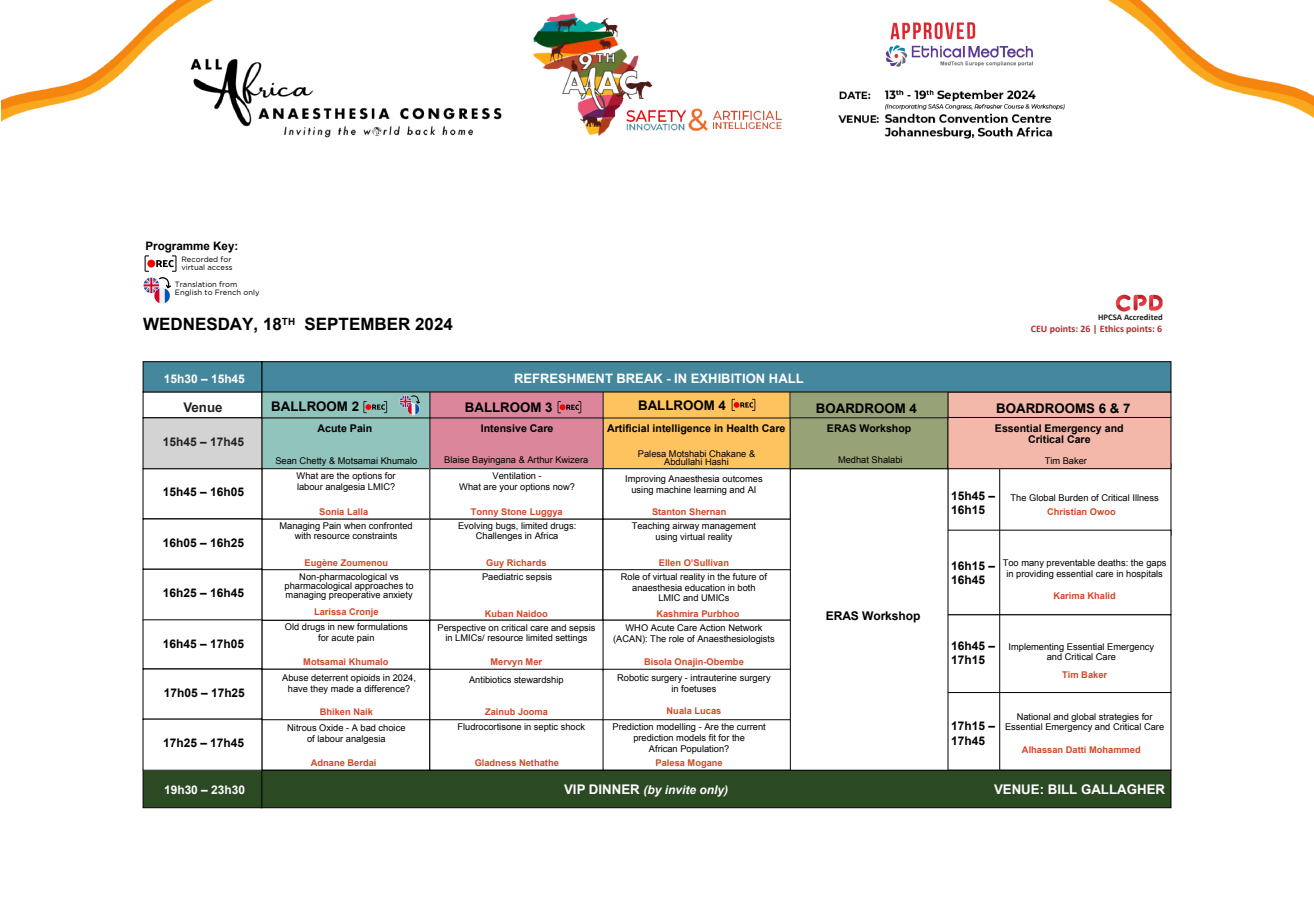
<style>
.page{position:relative;width:1314px;height:900px;background:#fff}
.page>*{position:absolute;margin:0;border:0;box-sizing:border-box;transform-origin:0 0}
.t1{font:700 17px "Arial";color:#000}
.t2{font:700 13.3px "Arial";color:#000}
.t3{font:700 13.3px "Arial";color:#fff}
.t4{font:700 13.3px "Arial";color:#231f20}
.t5{font:700 13px "Arial";color:#fff}
.t6{font:italic 700 12px "Arial";color:#fff}
.t7{font:700 12px "Arial";letter-spacing:-.005em;color:#000}
.t8{font:700 11.9px/14.3px "Arial";color:#000}
.t9{font:700 11.9px "Arial";color:#fff}
.t10{font:700 11.9px "Arial";color:#231f20}
.t11{font:700 11.6px "Arial";color:#000}
.t12{font:700 10.6px/10.6px "Arial";color:#000;text-align:center}
.t13{font:700 9.9px "Calibri";color:#b22c2f}
.t14{font:9.3px/10.6px "Arial";color:#000;text-align:center}
.t15{font:700 9.3px "Arial";color:#cf4a27}
.t16{font:700 8.6px "Calibri";color:#221f1f}
.t17{font:7.6px/7.4px "Gotham";color:#000}
.s1{font-style:normal;font-size:13.3px}
</style>
<div class="page">
<img style="left:2px;top:0;width:1312px;height:139px">
<div style="left:947px;top:417px;width:224px;height:52px;background:#f4b8ab;border:1px solid #000"></div>
<div style="left:947px;top:391px;width:224px;height:27px;background:#f4b8ab;border:1px solid #000"></div>
<div style="left:603px;top:418px;width:187px;height:51px;background:#fcc35f"></div>
<div style="left:261px;top:391px;width:169px;height:27px;background:linear-gradient(to right,#91c4bc,#91c3bb)"></div>
<div style="left:430px;top:391px;width:174px;height:27px;background:#dc869c"></div>
<div style="left:603px;top:391px;width:187px;height:27px;background:#fcc35f"></div>
<div style="left:790px;top:391px;width:158px;height:27px;background:#98a277"></div>
<div style="left:790px;top:391px;width:159px;height:27px;border:1px solid #231f20"></div>
<div style="left:261px;top:418px;width:169px;height:51px;background:#91c4bc"></div>
<div style="left:430px;top:418px;width:173px;height:51px;background:#dc869c"></div>
<div style="left:261px;top:468px;width:170px;height:52px;border:1px solid #000"></div>
<div style="left:261px;top:569px;width:169px;height:52px;border:1px solid #000"></div>
<div style="left:429px;top:468px;width:174px;height:52px;border:1px solid #000"></div>
<div style="left:429px;top:569px;width:174px;height:52px;border:1px solid #000"></div>
<div style="left:603px;top:468px;width:188px;height:52px;border:1px solid #000"></div>
<div style="left:603px;top:569px;width:190px;height:52px;border:1px solid #000"></div>
<div style="left:944px;top:614px;width:227px;height:79px;border:1px solid #000"></div>
<div style="left:944px;top:692px;width:227px;height:79px;border:1px solid #000"></div>
<div style="left:261px;top:361px;width:910px;height:31px;background:#45879d;border:1px solid #000"></div>
<div style="left:143px;top:361px;width:119px;height:31px;background:#45879d;border:1px solid #000"></div>
<div style="left:790px;top:469px;width:158px;height:302px;background:#fff"></div>
<div style="left:790px;top:468px;width:159px;height:303px;border:1px solid #000"></div>
<div style="left:261px;top:770px;width:910px;height:38px;background:#2b4923;border:1px solid #000"></div>
<div style="left:143px;top:770px;width:119px;height:38px;background:#2b4923;border:1px solid #000"></div>
<div style="left:143px;top:468px;width:119px;height:51px;border:1px solid #000"></div>
<div style="left:143px;top:569px;width:119px;height:51px;border:1px solid #000"></div>
<div style="left:143px;top:619px;width:119px;height:50px;border:1px solid #000"></div>
<div style="left:143px;top:418px;width:119px;height:51px;background:#d3d3d3"></div>
<div style="left:143px;top:417px;width:119px;height:52px;border:1px solid #000"></div>
<div style="left:790px;top:417px;width:158px;height:52px;background:#98a277;border:1px solid #000"></div>
<hr style="left:999px;top:469px;width:1px;height:301px;background:#000">
<svg style="left:1116px;top:295px;width:47px;height:17px"></svg>
<svg style="left:363px;top:401px;width:24px;height:12px"></svg>
<svg style="left:558px;top:401px;width:23px;height:12px"></svg>
<svg style="left:732px;top:399px;width:23px;height:12px"></svg>
<svg style="left:399px;top:395px;width:21px;height:21px"></svg>
<svg style="left:143px;top:255px;width:33px;height:49px"></svg>
<p class="t11" style="left:145px;top:238px;width:95px">Programme Key:</p>
<p class="t17" style="left:181px;top:256px;width:53px">Recorded for virtual access</p>
<p class="t17" style="left:175px;top:281px;width:86px">Translation from<br>English to French only</p>
<h1 class="t1" style="left:143px;top:313px;width:311px">WEDNESDAY, 18<sup>TH</sup> SEPTEMBER 2024</h1>
<p class="t16" style="left:1098px;top:312px;width:66px">HPCSA Accredited</p>
<p class="t13" style="left:1031px;top:322px;width:133px">CEU points: 26 | Ethics points: 6</p>
<p class="t9" style="left:164px;top:371px;width:83px">15h30 – 15h45</p>
<h2 class="t4" style="left:183px;top:399px;width:41px">Venue</h2>
<h2 class="t2" style="left:271px;top:398px;width:89px">BALLROOM 2</h2>
<h3 class="t5" style="left:514px;top:369px;width:291px">REFRESHMENT BREAK - IN EXHIBITION HALL</h3>
<h2 class="t2" style="left:465px;top:398px;width:89px">BALLROOM 3</h2>
<h2 class="t2" style="left:638px;top:397px;width:89px">BALLROOM 4</h2>
<h2 class="t2" style="left:816px;top:399px;width:103px">BOARDROOM 4</h2>
<h2 class="t2" style="left:996px;top:400px;width:136px">BOARDROOMS 6 &amp; 7</h2>
<p class="t10" style="left:163px;top:434px;width:83px">15h45 – 17h45</p>
<p class="t12" style="left:317px;top:424px;width:56px">Acute Pain</p>
<p class="t12" style="left:481px;top:424px;width:74px">Intensive Care</p>
<p class="t12" style="left:607px;top:424px;width:180px">Artificial intelligence in Health Care</p>
<p class="t14" style="left:275px;top:455px;width:144px">Sean Chetty &amp; Motsamai Khumalo</p>
<p class="t14" style="left:444px;top:455px;width:146px">Blaise Bayingana &amp; Arthur Kwizera</p>
<p class="t14" style="left:638px;top:450px;width:119px;line-height:8px">Palesa Motshabi Chakane &amp;<br>Abdullahi Hashi</p>
<p class="t12" style="left:827px;top:424px;width:86px">ERAS Workshop</p>
<p class="t12" style="left:995px;top:424px;width:130px">Essential Emergency and<br>Critical Care</p>
<p class="t14" style="left:838px;top:455px;width:66px">Medhat Shalabi</p>
<p class="t14" style="left:1045px;top:455px;width:44px">Tim Baker</p>
<p class="t14" style="left:297px;top:471px;width:101px;text-align:left">What are the options for labour analgesia LMIC?</p>
<p class="t14" style="left:279px;top:520px;width:135px">Managing Pain when confronted with resource constraints</p>
<p class="t14" style="left:285px;top:572px;width:131px;line-height:9.3px">Non-pharmacological vs pharmacological approaches to managing preoperative anxiety</p>
<p class="t14" style="left:285px;top:622px;width:124px">Old drugs in new formulations for acute pain</p>
<p class="t14" style="left:282px;top:673px;width:135px">Abuse deterrent opioids in 2024, have they made a difference?</p>
<p class="t14" style="left:287px;top:723px;width:120px">Nitrous Oxide - A bad choice of labour analgesia</p>
<p class="t14" style="left:459px;top:471px;width:117px">Ventilation -<br>What are your options now?</p>
<p class="t14" style="left:625px;top:474px;width:139px">Improving Anaesthesia outcomes using machine learning and AI</p>
<p class="t14" style="left:632px;top:520px;width:126px">Teaching airway management using virtual reality</p>
<p class="t14" style="left:621px;top:571px;width:148px">Role of virtual reality in the future of anaesthesia education in both<br>LMIC and UMICs</p>
<p class="t14" style="left:613px;top:623px;width:163px">WHO Acute Care Action Network (ACAN): The role of Anaesthesiologists</p>
<p class="t14" style="left:617px;top:673px;width:155px">Robotic surgery - intrauterine surgery in foetuses</p>
<p class="t14" style="left:612px;top:722px;width:155px">Prediction modelling - Are the current prediction models fit for the<br>African Population?</p>
<p class="t8" style="left:163px;top:485px;width:83px">15h45 – 16h05</p>
<p class="t8" style="left:951px;top:489px;width:45px">15h45 –<br>16h15</p>
<p class="t14" style="left:1011px;top:493px;width:150px">The Global Burden of Critical Illness</p>
<p class="t15" style="left:652px;top:506px;width:76px">Stanton Shernan</p>
<p class="t15" style="left:1047px;top:505px;width:70px">Christian Owoo</p>
<p class="t15" style="left:319px;top:506px;width:51px">Sonia Lalla</p>
<p class="t15" style="left:471px;top:506px;width:93px">Tonny Stone Luggya</p>
<p class="t14" style="left:458px;top:520px;width:120px">Evolving bugs, limited drugs:<br>Challenges in Africa</p>
<p class="t8" style="left:163px;top:536px;width:83px">16h05 – 16h25</p>
<p class="t15" style="left:659px;top:556px;width:72px">Ellen O’Sullivan</p>
<p class="t15" style="left:305px;top:556px;width:85px">Eugène Zoumenou</p>
<p class="t15" style="left:486px;top:556px;width:62px">Guy Richards</p>
<p class="t14" style="left:1003px;top:557px;width:165px">Too many preventable deaths: the gaps in providing essential care in hospitals</p>
<p class="t15" style="left:1053px;top:590px;width:64px">Karima Khalid</p>
<p class="t8" style="left:951px;top:559px;width:45px">16h15 –<br>16h45</p>
<p class="t14" style="left:482px;top:571px;width:72px">Paediatric sepsis</p>
<p class="t8" style="left:163px;top:586px;width:83px">16h25 – 16h45</p>
<p class="t15" style="left:314px;top:606px;width:66px">Larissa Cronje</p>
<p class="t15" style="left:485px;top:607px;width:64px">Kuban Naidoo</p>
<p class="t15" style="left:656px;top:608px;width:85px">Kashmira Purbhoo</p>
<p class="t7" style="left:826px;top:607px;width:96px">ERAS Workshop</p>
<p class="t14" style="left:438px;top:622px;width:160px">Perspective on critical care and sepsis in LMICs/ resource limited settings</p>
<p class="t14" style="left:469px;top:675px;width:96px">Antibiotics stewardship</p>
<p class="t14" style="left:457px;top:722px;width:129px">Fludrocortisone in septic shock</p>
<p class="t8" style="left:163px;top:637px;width:83px">16h45 – 17h05</p>
<p class="t8" style="left:951px;top:639px;width:45px">16h45 –<br>17h15</p>
<p class="t14" style="left:1009px;top:641px;width:147px">Implementing Essential Emergency and Critical Care</p>
<p class="t15" style="left:303px;top:655px;width:87px">Motsamai Khumalo</p>
<p class="t15" style="left:644px;top:655px;width:101px">Bisola Onajin-Obembe</p>
<p class="t15" style="left:491px;top:655px;width:53px">Mervyn Mer</p>
<p class="t15" style="left:1062px;top:669px;width:46px">Tim Baker</p>
<p class="t8" style="left:164px;top:686px;width:83px">17h05 – 17h25</p>
<p class="t15" style="left:667px;top:704px;width:56px">Nuala Lucas</p>
<p class="t15" style="left:320px;top:706px;width:55px">Bhiken Naik</p>
<p class="t15" style="left:485px;top:706px;width:65px">Zainub Jooma</p>
<p class="t14" style="left:1005px;top:711px;width:161px">National and global strategies for<br>Essential Emergency and Critical Care</p>
<p class="t15" style="left:1022px;top:743px;width:120px">Alhassan Datti Mohammed</p>
<p class="t8" style="left:951px;top:719px;width:45px">17h15 –<br>17h45</p>
<p class="t8" style="left:163px;top:736px;width:83px">17h25 – 17h45</p>
<p class="t15" style="left:311px;top:756px;width:67px">Adnane Berdai</p>
<p class="t15" style="left:475px;top:756px;width:86px">Gladness Nethathe</p>
<p class="t15" style="left:656px;top:756px;width:69px">Palesa Mogane</p>
<p class="t9" style="left:164px;top:782px;width:83px">19h30 – 23h30</p>
<p class="t6" style="left:564px;top:782px;width:166px"><span class="s1">VIP DINNER</span> (by invite only)</p>
<h2 class="t3" style="left:994px;top:780px;width:173px">VENUE: BILL GALLAGHER</h2>
</div>
